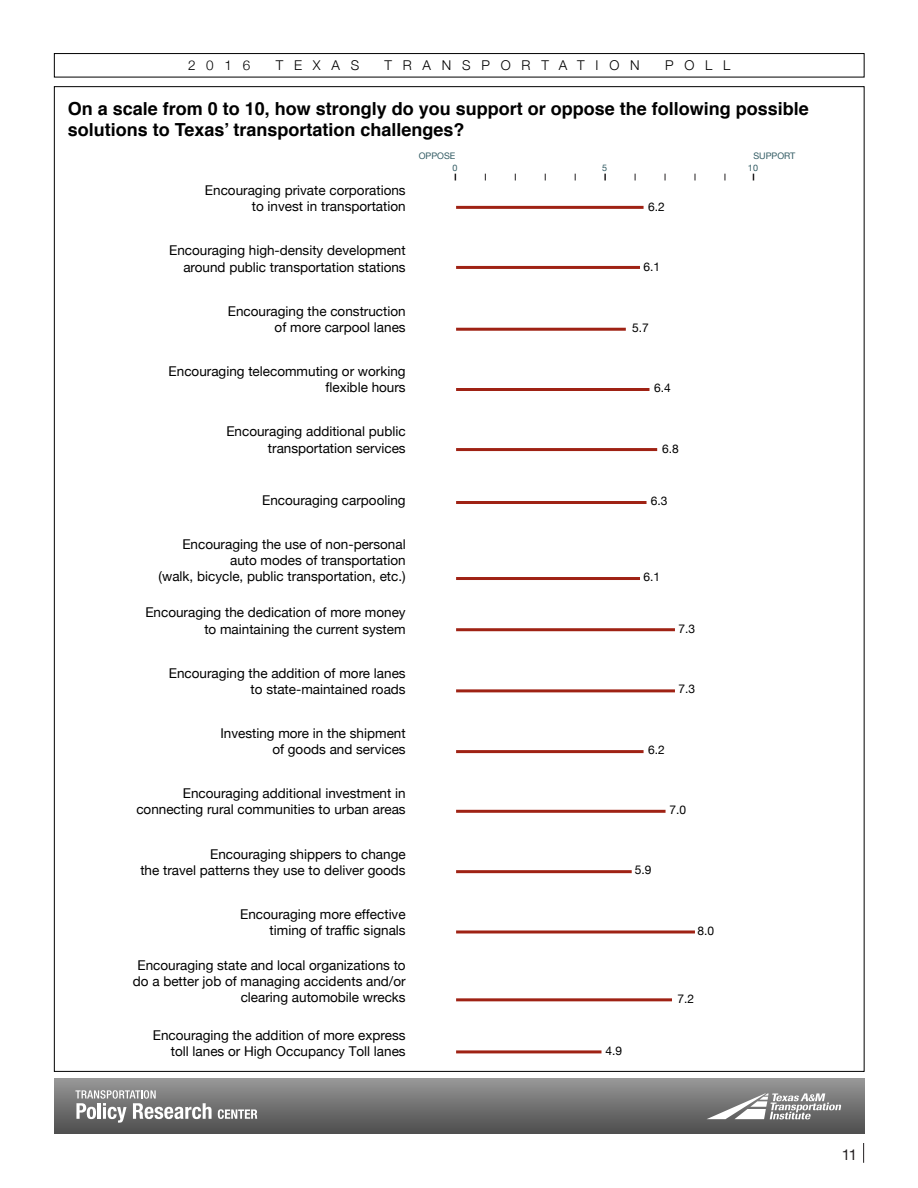
<style>
.page{position:relative;width:918px;height:1188px;background:#fff}
.page>*{position:absolute;margin:0;border:0;box-sizing:border-box;transform-origin:0 0}
.t1{font:700 18px/21px "Helvetica";color:#000}
.t2{font:15px "Helvetica Neue";color:#231f20}
.t3{font:13.5px/16.2px "Helvetica Neue";color:#000;text-align:right}
.t4{font:300 13.5px "Helvetica Neue";letter-spacing:.8em;color:#000}
.t5{font:12px "Helvetica Neue";color:#000}
.t6{font:9px "Helvetica Neue";color:#335c64}
</style>
<div class="page">
<svg style="left:863px;top:1143px;width:1px;height:20px"></svg>
<div style="left:54px;top:53px;width:811px;height:24px;border:1px solid #000"></div>
<hr style="left:456px;top:206px;width:188px;height:3px;background:#9f2214">
<hr style="left:456px;top:266px;width:184px;height:3px;background:#9f2214">
<hr style="left:456px;top:328px;width:170px;height:3px;background:#9f2214">
<hr style="left:456px;top:388px;width:193px;height:3px;background:#9f2214">
<hr style="left:456px;top:448px;width:201px;height:3px;background:#9f2214">
<hr style="left:456px;top:501px;width:191px;height:3px;background:#9f2214">
<hr style="left:456px;top:577px;width:184px;height:3px;background:#9f2214">
<hr style="left:456px;top:628px;width:219px;height:3px;background:#9f2214">
<hr style="left:456px;top:930px;width:239px;height:3px;background:#9f2214">
<hr style="left:456px;top:1050px;width:145px;height:3px;background:#9f2214">
<hr style="left:456px;top:689px;width:219px;height:3px;background:#9f2214">
<hr style="left:456px;top:750px;width:188px;height:3px;background:#9f2214">
<hr style="left:456px;top:810px;width:210px;height:3px;background:#9f2214">
<hr style="left:456px;top:870px;width:176px;height:3px;background:#9f2214">
<div style="left:55px;top:1079px;width:809px;height:54px;background:linear-gradient(to bottom,#969696,#505050)"></div>
<svg style="left:75px;top:1090px;width:137px;height:33px"></svg>
<svg style="left:218px;top:1109px;width:39px;height:10px"></svg>
<svg style="left:707px;top:1093px;width:134px;height:26px"></svg>
<svg style="left:604px;top:174px;width:2px;height:6px"></svg>
<hr style="left:456px;top:998px;width:216px;height:3px;background:#9f2214">
<p class="t4" style="left:188px;top:55px;width:64px">2016</p>
<p class="t4" style="left:276px;top:55px;width:85px">TEXAS</p>
<p class="t4" style="left:385px;top:55px;width:257px">TRANSPORTATION</p>
<p class="t4" style="left:665px;top:55px;width:67px">POLL</p>
<p class="t1" style="left:68px;top:99px;width:743px">On a scale from 0 to 10, how strongly do you support or oppose the following possible solutions to Texas’ transportation challenges?</p>
<p class="t3" style="left:205px;top:183px;width:202px">Encouraging private corporations to invest in transportation</p>
<p class="t3" style="left:169px;top:243px;width:238px">Encouraging high-density development around public transportation stations</p>
<p class="t3" style="left:228px;top:304px;width:179px">Encouraging the construction of more carpool lanes</p>
<p class="t3" style="left:169px;top:364px;width:239px">Encouraging telecommuting or working flexible hours</p>
<p class="t3" style="left:226px;top:424px;width:181px">Encouraging additional public transportation services</p>
<p class="t6" style="left:419px;top:150px;width:38px">OPPOSE</p>
<p class="t6" style="left:753px;top:150px;width:44px">SUPPORT</p>
<p class="t6" style="left:453px;top:162px;width:7px">0</p>
<p class="t6" style="left:602px;top:162px;width:7px">5</p>
<p class="t6" style="left:748px;top:162px;width:12px">10</p>
<p class="t5" style="left:648px;top:198px;width:18px">6.2</p>
<p class="t5" style="left:643px;top:258px;width:18px">6.1</p>
<p class="t5" style="left:632px;top:319px;width:18px">5.7</p>
<p class="t5" style="left:654px;top:379px;width:18px">6.4</p>
<p class="t5" style="left:662px;top:440px;width:18px">6.8</p>
<p class="t3" style="left:262px;top:493px;width:145px">Encouraging carpooling</p>
<p class="t5" style="left:651px;top:492px;width:18px">6.3</p>
<p class="t3" style="left:159px;top:537px;width:249px">Encouraging the use of non-personal auto modes of transportation<br>(walk, bicycle, public transportation, etc.)</p>
<p class="t5" style="left:643px;top:568px;width:18px">6.1</p>
<p class="t3" style="left:145px;top:605px;width:262px">Encouraging the dedication of more money to maintaining the current system</p>
<p class="t5" style="left:678px;top:620px;width:18px">7.3</p>
<p class="t3" style="left:169px;top:666px;width:238px">Encouraging the addition of more lanes to state-maintained roads</p>
<p class="t5" style="left:678px;top:680px;width:18px">7.3</p>
<p class="t3" style="left:220px;top:726px;width:187px">Investing more in the shipment of goods and services</p>
<p class="t5" style="left:648px;top:741px;width:18px">6.2</p>
<p class="t3" style="left:136px;top:786px;width:271px">Encouraging additional investment in connecting rural communities to urban areas</p>
<p class="t3" style="left:140px;top:846px;width:267px">Encouraging shippers to change<br>the travel patterns they use to deliver goods</p>
<p class="t3" style="left:240px;top:907px;width:167px">Encouraging more effective timing of traffic signals</p>
<p class="t3" style="left:133px;top:958px;width:274px">Encouraging state and local organizations to do a better job of managing accidents and/or clearing automobile wrecks</p>
<p class="t3" style="left:153px;top:1027px;width:254px">Encouraging the addition of more express toll lanes or High Occupancy Toll lanes</p>
<p class="t5" style="left:670px;top:802px;width:18px">7.0</p>
<p class="t5" style="left:635px;top:861px;width:18px">5.9</p>
<p class="t5" style="left:698px;top:922px;width:18px">8.0</p>
<p class="t5" style="left:605px;top:1042px;width:18px">4.9</p>
<p class="t5" style="left:677px;top:990px;width:18px">7.2</p>
<p class="t2" style="left:842px;top:1144px;width:17px">11</p>
</div>
